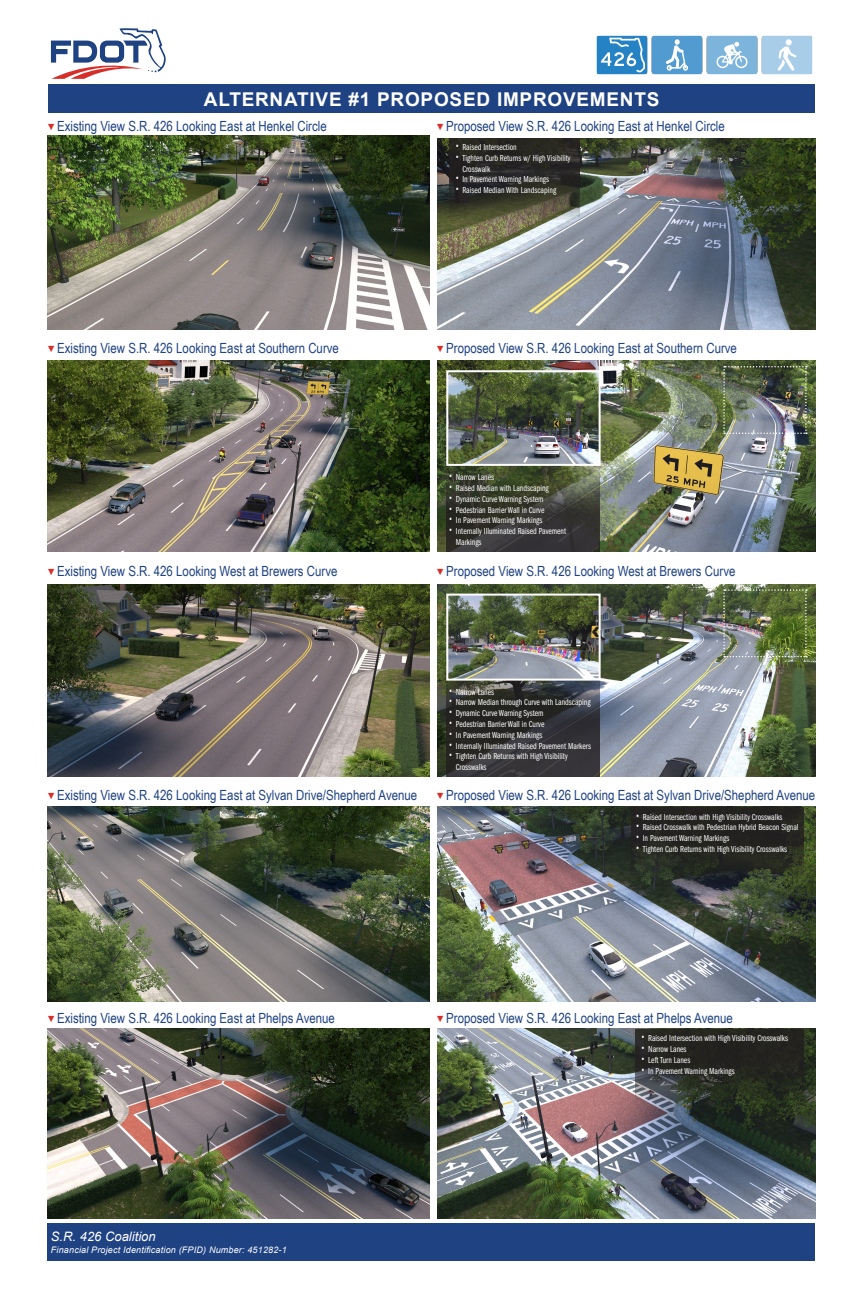
<style>
.page{position:relative;width:864px;height:1296px;background:#fff}
.page>*{position:absolute;margin:0;border:0;box-sizing:border-box;transform-origin:0 0}
.t1{font:700 19px "Arial";letter-spacing:.04em;color:#fff}
.t2{font:14px "Arial Narrow";color:#1f4283}
.t3{font:italic 13px "Arial";color:#fff}
.t4{font:9px/10.8px "ITC Franklin Gothic Std Bk Cp";color:#fff}
.t5{font:italic 9px "Arial";letter-spacing:.02em;color:#fff}
.s1{font-size:9px;color:#d72e2a}
.s2{font-size:18px}
</style>
<div class="page">
<div style="left:47px;top:1224px;width:768px;height:37px;background:#1f4283"></div>
<svg style="left:51px;top:28px;width:115px;height:51px"></svg>
<img style="left:596px;top:35px;width:217px;height:40px">
<img style="left:437px;top:138px;width:378px;height:191px">
<img style="left:437px;top:360px;width:378px;height:191px">
<img style="left:437px;top:585px;width:378px;height:192px">
<img style="left:437px;top:807px;width:378px;height:194px">
<img style="left:437px;top:1029px;width:378px;height:189px">
<img style="left:48px;top:136px;width:382px;height:193px">
<img style="left:48px;top:360px;width:382px;height:191px">
<img style="left:48px;top:585px;width:382px;height:192px">
<img style="left:48px;top:807px;width:382px;height:194px">
<img style="left:48px;top:1029px;width:382px;height:189px">
<div style="left:48px;top:85px;width:767px;height:28px;background:#1f4283"></div>
<img style="left:723px;top:366px;width:84px;height:68px">
<img style="left:723px;top:589px;width:84px;height:68px">
<svg style="left:449px;top:138px;width:131px;height:82px;background:#35342b"></svg>
<svg style="left:446px;top:466px;width:154px;height:85px;background:#3b3e32"></svg>
<svg style="left:446px;top:681px;width:154px;height:96px;background:#323233"></svg>
<div style="left:631px;top:807px;width:173px;height:72px;background:#231f20"></div>
<svg style="left:636px;top:1029px;width:168px;height:72px;background:#2b2d27"></svg>
<img style="left:449px;top:597px;width:149px;height:81px">
<div style="left:446px;top:594px;width:155px;height:87px;border:2px solid #fff"></div>
<img style="left:449px;top:373px;width:149px;height:90px">
<div style="left:446px;top:370px;width:155px;height:96px;border:2px solid #fff"></div>
<p class="t1" style="left:204px;top:86px;width:457px">ALTERNATIVE #1 PROPOSED IMPROVEMENTS</p>
<p class="t2" style="left:48px;top:116px;width:280px"><span class="s1">▼</span>Existing View S.R. 426 Looking East at Henkel Circle</p>
<p class="t2" style="left:437px;top:116px;width:289px"><span class="s1">▼</span>Proposed View S.R. 426 Looking East at Henkel Circle</p>
<p class="t4" style="left:456px;top:142px;width:62px"><span class="s2">•</span> Raised Intersection</p>
<p class="t4" style="left:462px;top:153px;width:110px;text-indent:-6px"><span class="s2">•</span> Tighten Curb Returns w/ High Visibility<br>Crosswalk</p>
<p class="t4" style="left:456px;top:174px;width:94px"><span class="s2">•</span> In Pavement Warning Markings</p>
<p class="t4" style="left:456px;top:185px;width:101px"><span class="s2">•</span> Raised Median With Landscaping</p>
<p class="t2" style="left:48px;top:338px;width:292px"><span class="s1">▼</span>Existing View S.R. 426 Looking East at Southern Curve</p>
<p class="t2" style="left:437px;top:338px;width:301px"><span class="s1">▼</span>Proposed View S.R. 426 Looking East at Southern Curve</p>
<p class="t4" style="left:450px;top:472px;width:46px"><span class="s2">•</span> Narrow Lanes</p>
<p class="t4" style="left:450px;top:483px;width:101px"><span class="s2">•</span> Raised Median with Landscaping</p>
<p class="t4" style="left:450px;top:494px;width:95px"><span class="s2">•</span> Dynamic Curve Warning System</p>
<p class="t4" style="left:450px;top:504px;width:96px"><span class="s2">•</span> Pedestrian Barrier Wall in Curve</p>
<p class="t4" style="left:450px;top:515px;width:94px"><span class="s2">•</span> In Pavement Warning Markings</p>
<p class="t4" style="left:456px;top:526px;width:112px;text-indent:-6px"><span class="s2">•</span> Internally Illuminated Raised Pavement<br>Markings</p>
<p class="t2" style="left:48px;top:561px;width:291px"><span class="s1">▼</span>Existing View S.R. 426 Looking West at Brewers Curve</p>
<p class="t2" style="left:437px;top:561px;width:300px"><span class="s1">▼</span>Proposed View S.R. 426 Looking West at Brewers Curve</p>
<p class="t4" style="left:450px;top:686px;width:46px"><span class="s2">•</span> Narrow Lanes</p>
<p class="t4" style="left:450px;top:697px;width:142px"><span class="s2">•</span> Narrow Median through Curve with Landscaping</p>
<p class="t4" style="left:450px;top:708px;width:95px"><span class="s2">•</span> Dynamic Curve Warning System</p>
<p class="t4" style="left:450px;top:719px;width:96px"><span class="s2">•</span> Pedestrian Barrier Wall in Curve</p>
<p class="t4" style="left:450px;top:730px;width:94px"><span class="s2">•</span> In Pavement Warning Markings</p>
<p class="t4" style="left:450px;top:740px;width:143px"><span class="s2">•</span> Internally Illuminated Raised Pavement Markers</p>
<p class="t4" style="left:456px;top:751px;width:113px;text-indent:-6px"><span class="s2">•</span> Tighten Curb Returns with High Visibility<br>Crosswalks</p>
<p class="t2" style="left:48px;top:785px;width:371px"><span class="s1">▼</span>Existing View S.R. 426 Looking East at Sylvan Drive/Shepherd Avenue</p>
<p class="t2" style="left:437px;top:785px;width:380px"><span class="s1">▼</span>Proposed View S.R. 426 Looking East at Sylvan Drive/Shepherd Avenue</p>
<p class="t4" style="left:637px;top:811px;width:147px"><span class="s2">•</span> Raised Intersection with High Visibility Crosswalks</p>
<p class="t4" style="left:637px;top:822px;width:163px"><span class="s2">•</span> Raised Crosswalk with Pedestrian Hybrid Beacon Signal</p>
<p class="t4" style="left:637px;top:833px;width:94px"><span class="s2">•</span> In Pavement Warning Markings</p>
<p class="t4" style="left:637px;top:844px;width:152px"><span class="s2">•</span> Tighten Curb Returns with High Visibility Crosswalks</p>
<p class="t2" style="left:48px;top:1007px;width:288px"><span class="s1">▼</span>Existing View S.R. 426 Looking East at Phelps Avenue</p>
<p class="t2" style="left:437px;top:1007px;width:297px"><span class="s1">▼</span>Proposed View S.R. 426 Looking East at Phelps Avenue</p>
<h3 class="t3" style="left:51px;top:1228px;width:106px">S.R. 426 Coalition</h3>
<p class="t5" style="left:51px;top:1244px;width:237px">Financial Project Identification (FPID) Number: 451282-1</p>
<p class="t4" style="left:642px;top:1033px;width:147px"><span class="s2">•</span> Raised Intersection with High Visibility Crosswalks</p>
<p class="t4" style="left:642px;top:1044px;width:46px"><span class="s2">•</span> Narrow Lanes</p>
<p class="t4" style="left:642px;top:1055px;width:50px"><span class="s2">•</span> Left Turn Lanes</p>
<p class="t4" style="left:642px;top:1066px;width:94px"><span class="s2">•</span> In Pavement Warning Markings</p>
</div>
